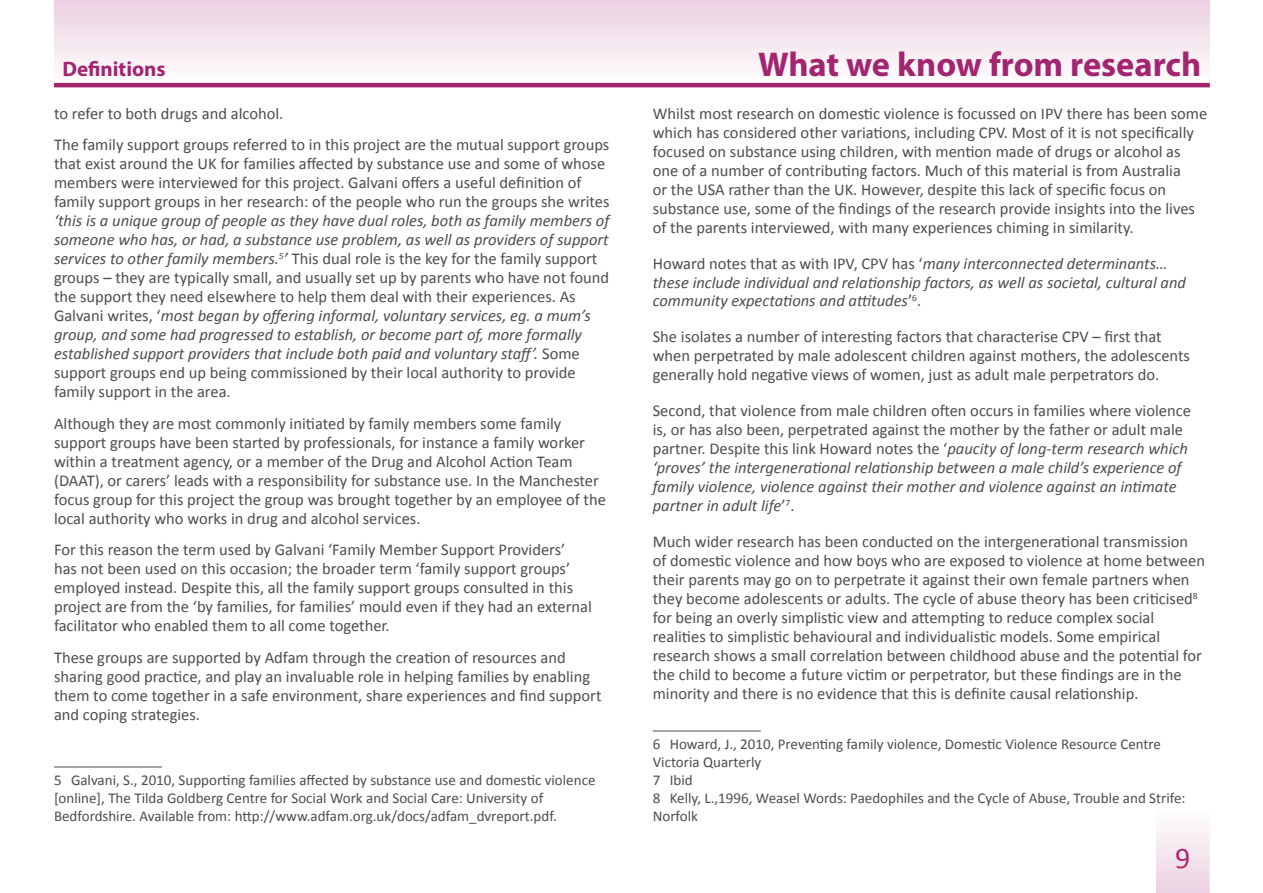
<style>
.page{position:relative;width:1263px;height:893px;background:#fff}
.page>*{position:absolute;margin:0;border:0;box-sizing:border-box;transform-origin:0 0}
.t1{font:700 34.5px "Myriad Pro";color:#a32570}
.t2{font:30px "Calibri";color:#b12570}
.t3{font:700 21px "Myriad Pro";color:#a32570}
.t4{font:16.5px/18.9px "Calibri";color:#4d4d4f}
.t5{font:italic 16.5px/19px "Calibri";color:#4d4d4f}
.t6{font:15px/18px "Calibri";color:#4d4d4f}
.s1{font-style:normal}
</style>
<div class="page">
<div style="left:54px;top:0;width:1156px;height:85px;background:linear-gradient(to bottom,#ebd2e1,#fdfcfd)"></div>
<svg style="left:1156px;top:827px;width:54px;height:66px"></svg>
<hr style="left:54px;top:83px;width:1156px;height:4px;background:#a32570">
<hr style="left:54px;top:767px;width:108px;height:1px;background:#4d4d4f">
<hr style="left:653px;top:731px;width:108px;height:1px;background:#4d4d4f">
<p class="t3" style="left:63px;top:55px;width:105px">Definitions</p>
<h1 class="t1" style="left:758px;top:42px;width:445px">What we know from research</h1>
<p class="t4" style="left:54px;top:97px;width:557px;line-height:31.8px">to refer to both drugs and alcohol.<br>The family support groups referred to in this project are the mutual support groups</p>
<p class="t4" style="left:54px;top:155px;width:557px">that exist around the UK for families affected by substance use and some of whose members were interviewed for this project. Galvani offers a useful definition of family support groups in her research: of the people who run the groups she writes</p>
<p class="t5" style="left:54px;top:211px;width:557px">‘this is a unique group of people as they have dual roles, both as family members of someone who has, or had, a substance use problem, as well as providers of support services to other family members.<sup>5</sup>’ <span class="s1">This dual role is the key for the family support groups – they are typically small, and usually set up by parents who have not found the support they need elsewhere to help them deal with their experiences. As Galvani writes, ‘</span>most began by offering informal, voluntary services, eg. a mum’s group, and some had progressed to establish, or become part of, more formally established support providers that include both paid and voluntary staff’. <span class="s1">Some support groups end up being commissioned by their local authority to provide family support in the area.</span></p>
<p class="t4" style="left:54px;top:414px;width:553px">Although they are most commonly initiated by family members some family support groups have been started by professionals, for instance a family worker within a treatment agency, or a member of the Drug and Alcohol Action Team (DAAT), or carers’ leads with a responsibility for substance use. In the Manchester focus group for this project the group was brought together by an employee of the local authority who works in drug and alcohol services.</p>
<p class="t4" style="left:54px;top:541px;width:539px">For this reason the term used by Galvani ‘Family Member Support Providers’ has not been used on this occasion; the broader term ‘family support groups’ employed instead. Despite this, all the family support groups consulted in this project are from the ‘by families, for families’ mould even if they had an external facilitator who enabled them to all come together.</p>
<p class="t4" style="left:54px;top:648px;width:549px">These groups are supported by Adfam through the creation of resources and sharing good practice, and play an invaluable role in helping families by enabling them to come together in a safe environment, share experiences and find support and coping strategies.</p>
<p class="t6" style="left:54px;top:771px;width:543px">5 Galvani, S., 2010, Supporting families affected by substance use and domestic violence [online], The Tilda Goldberg Centre for Social Work and Social Care: University of<br>Bedfordshire. Available from: http://www.adfam.org.uk/docs/adfam_dvreport.pdf.</p>
<p class="t4" style="left:653px;top:104px;width:556px">Whilst most research on domestic violence is focussed on IPV there has been some which has considered other variations, including CPV. Most of it is not specifically focused on substance using children, with mention made of drugs or alcohol as one of a number of contributing factors. Much of this material is from Australia<br>or the USA rather than the UK. However, despite this lack of specific focus on substance use, some of the findings of the research provide insights into the lives of the parents interviewed, with many experiences chiming in similarity.</p>
<p class="t5" style="left:653px;top:253px;width:535px"><span class="s1">Howard notes that as with IPV, CPV has ‘</span>many interconnected determinants… these include individual and relationship factors, as well as societal, cultural and community expectations and attitudes<span class="s1">’</span><sup>6</sup><span class="s1">.</span></p>
<p class="t4" style="left:653px;top:328px;width:539px">She isolates a number of interesting factors that characterise CPV – first that when perpetrated by male adolescent children against mothers, the adolescents generally hold negative views of women, just as adult male perpetrators do.</p>
<p class="t5" style="left:653px;top:401px;width:540px"><span class="s1">Second, that violence from male children often occurs in families where violence is, or has also been, perpetrated against the mother by the father or adult male partner. Despite this link Howard notes the ‘</span>paucity of long-term research which ‘proves’ the intergenerational relationship between a male child’s experience of family violence, violence against their mother and violence against an intimate partner in adult life<span class="s1">’</span><sup>7</sup><span class="s1">.</span></p>
<p class="t4" style="left:653px;top:532px;width:554px">Much wider research has been conducted on the intergenerational transmission of domestic violence and how boys who are exposed to violence at home between their parents may go on to perpetrate it against their own female partners when they become adolescents or adults. The cycle of abuse theory has been criticised<sup>8 </sup>for being an overly simplistic view and attempting to reduce complex social realities to simplistic behavioural and individualistic models. Some empirical research shows a small correlation between childhood abuse and the potential for the child to become a future victim or perpetrator, but these findings are in the minority and there is no evidence that this is definite causal relationship.</p>
<p class="t6" style="left:653px;top:735px;width:534px">6 Howard, J., 2010, Preventing family violence, Domestic Violence Resource Centre Victoria Quarterly<br>7 Ibid<br>8 Kelly, L.,1996, Weasel Words: Paedophiles and the Cycle of Abuse, Trouble and Strife:<br>Norfolk</p>
<h2 class="t2" style="left:1175px;top:839px;width:17px">9</h2>
</div>
